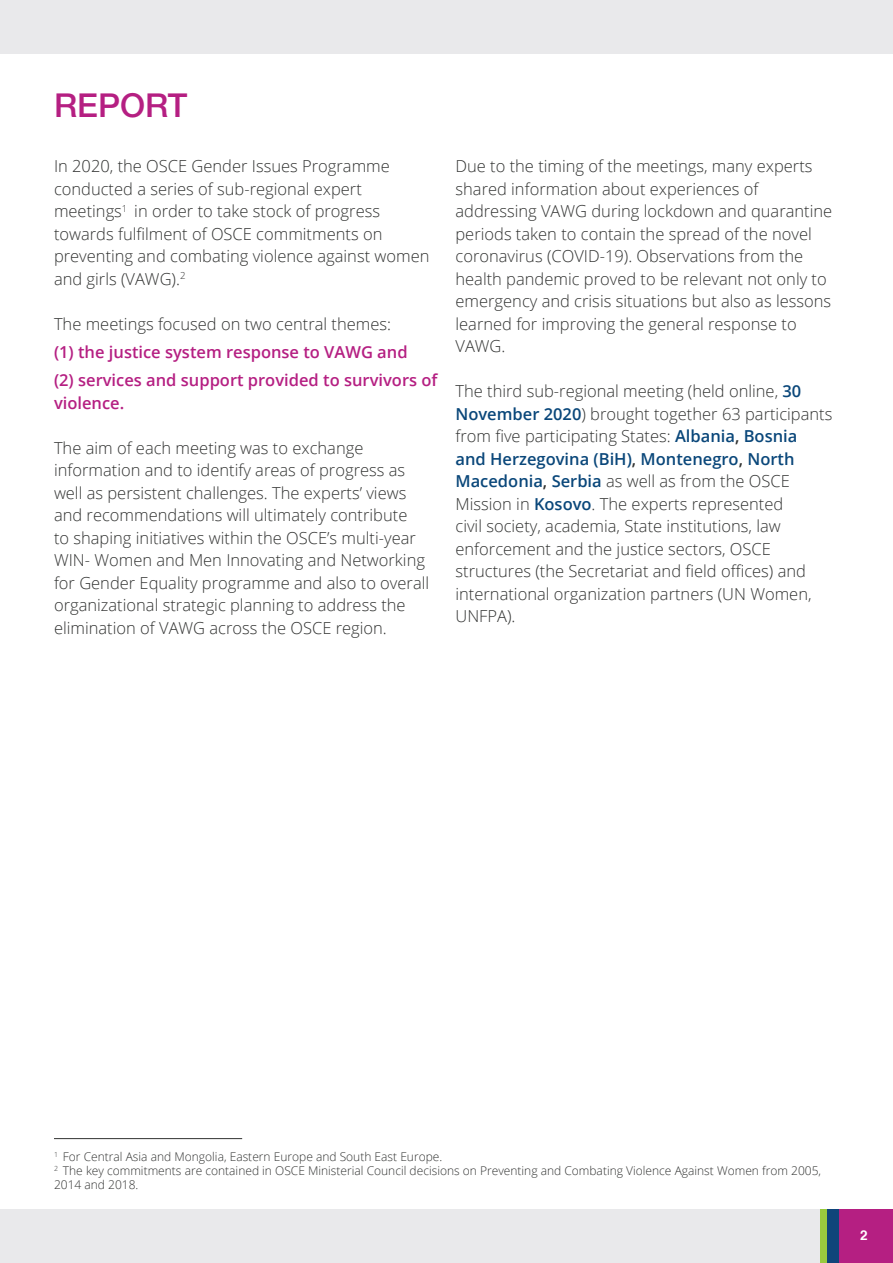
<style>
.page{position:relative;width:893px;height:1263px;background:#fff}
.page>*{position:absolute;margin:0;border:0;box-sizing:border-box;transform-origin:0 0}
.t1{font:500 33px "Helvetica Neue";color:#b51f82}
.t2{font:300 16.5px/22.5px "Open Sans";color:#323332}
.t3{font:600 16.5px/22.5px "Open Sans";color:#b51f82}
.t4{font:700 13.5px "Helvetica";color:#fff}
.t5{font:300 12px/14.4px "Open Sans";color:#323332}
.s1{font-weight:600;color:#0a477a}
.s2{font-weight:600}
</style>
<div class="page">
<div style="left:0;top:1209px;width:893px;height:54px;background:#e9e9eb"></div>
<div style="left:821px;top:1209px;width:72px;height:54px;background:#99ca3e"></div>
<div style="left:0;top:0;width:893px;height:54px;background:#e9e9eb"></div>
<div style="left:827px;top:1209px;width:66px;height:54px;background:#0f457a"></div>
<div style="left:840px;top:1209px;width:53px;height:54px;background:#b51f82"></div>
<hr style="left:54px;top:1138px;width:188px;height:1px;background:#323332">
<p class="t1" style="left:54px;top:85px;width:135px">REPORT</p>
<p class="t2" style="left:54px;top:154px;width:377px">In 2020, the OSCE Gender Issues Programme conducted a series of sub-regional expert meetings<sup>1</sup> in order to take stock of progress towards fulfilment of OSCE commitments on preventing and combating violence against women and girls (VAWG).<sup>2</sup></p>
<p class="t2" style="left:54px;top:312px;width:339px">The meetings focused on two central themes:</p>
<p class="t3" style="left:54px;top:340px;width:355px">(1) the justice system response to VAWG and</p>
<p class="t3" style="left:54px;top:369px;width:385px">(2) services and support provided to survivors of violence.</p>
<p class="t2" style="left:54px;top:436px;width:377px">The aim of each meeting was to exchange information and to identify areas of progress as well as persistent challenges. The experts’ views and recommendations will ultimately contribute<br>to shaping initiatives within the OSCE’s multi-year WIN- Women and Men Innovating and Networking for Gender Equality programme and also to overall organizational strategic planning to address the elimination of VAWG across the OSCE region.</p>
<p class="t2" style="left:455px;top:154px;width:378px">Due to the timing of the meetings, many experts shared information about experiences of addressing VAWG during lockdown and quarantine periods taken to contain the spread of the novel coronavirus (COVID-19). Observations from the health pandemic proved to be relevant not only to emergency and crisis situations but also as lessons learned for improving the general response to VAWG.</p>
<p class="t2" style="left:455px;top:379px;width:378px">The third sub-regional meeting (held online, <span class="s1">30<br>November 2020</span>) brought together 63 participants from five participating States: <span class="s1">Albania</span><span class="s2">,</span> <span class="s1">Bosnia<br>and Herzegovina (BiH)</span><span class="s2">,</span> <span class="s1">Montenegro</span><span class="s2">,</span> <span class="s1">North Macedonia</span><span class="s2">,</span> <span class="s1">Serbia</span> as well as from the OSCE Mission in <span class="s1">Kosovo</span>. The experts represented<br>civil society, academia, State institutions, law enforcement and the justice sectors, OSCE structures (the Secretariat and field offices) and international organization partners (UN Women, UNFPA).</p>
<p class="t5" style="left:54px;top:1149px;width:390px"><sup>1</sup> For Central Asia and Mongolia, Eastern Europe and South East Europe.</p>
<p class="t5" style="left:54px;top:1163px;width:769px"><sup>2</sup> The key commitments are contained in OSCE Ministerial Council decisions on Preventing and Combating Violence Against Women from 2005,<br>2014 and 2018.</p>
<p class="t4" style="left:860px;top:1224px;width:9px">2</p>
</div>
